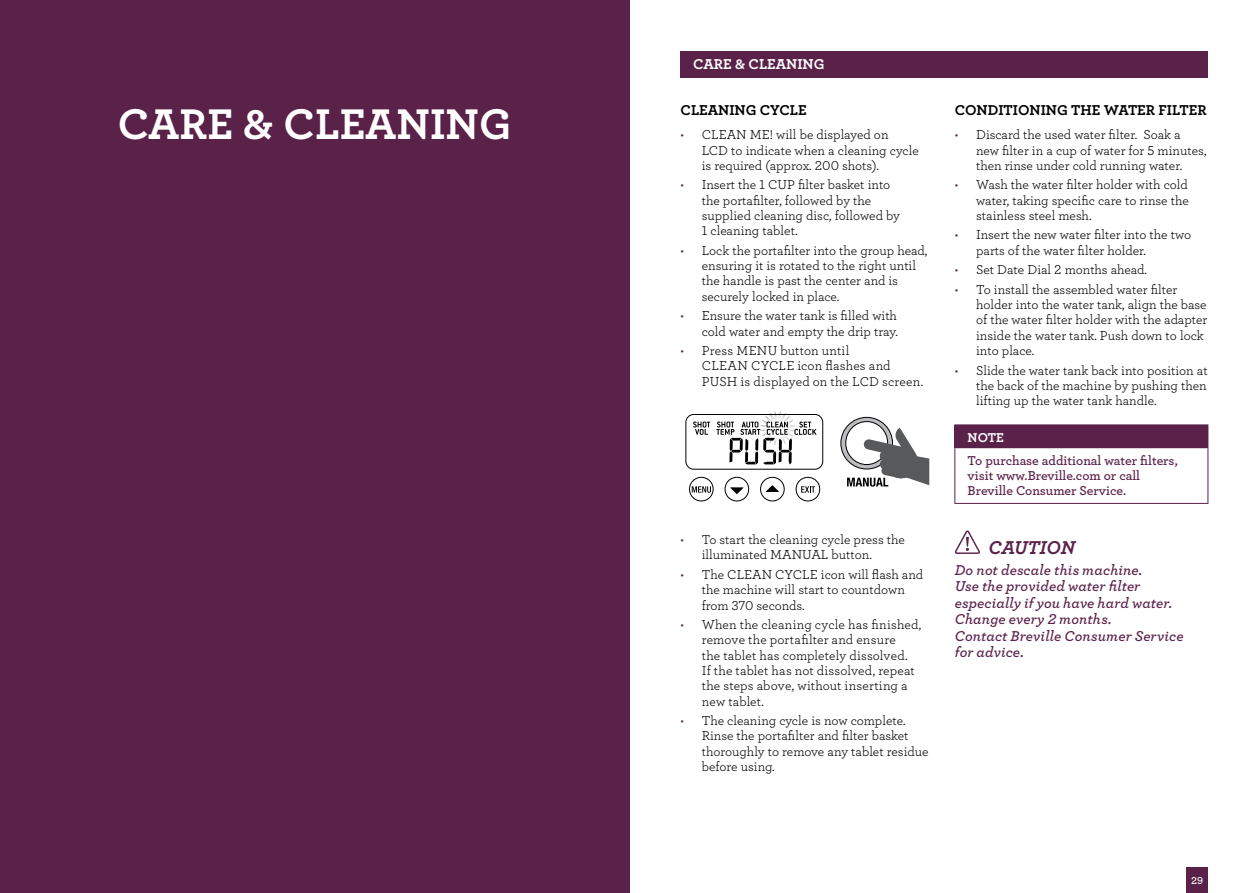
<style>
.page{position:relative;width:1259px;height:893px;background:#fff}
.page>*{position:absolute;margin:0;border:0;box-sizing:border-box;transform-origin:0 0}
.t1{font:45px "Archer Bold LF";color:#fff}
.t2{font:19.5px "Archer Bold LF Italic";letter-spacing:-.005em;color:#5a2149}
.t3{font:15px/16.5px "Archer Semibold LF Italic";letter-spacing:.005em;color:#5a2149}
.t4{font:15px "Archer Bold LF";color:#000}
.t5{font:15px "Archer Bold LF";color:#fff}
.t6{font:13.5px/15.3px "Archer Book LF";color:#000}
.t7{font:13.5px/15px "Archer Semibold LF";color:#5a2149}
.t8{font:13.5px "Archer Bold LF";color:#fff}
.t9{font:10.5px "Archer Semibold LF";color:#fff}
.s1{color:#5a2149}
</style>
<div class="page">
<div style="left:1186px;top:867px;width:22px;height:26px;background:#5a2149"></div>
<div style="left:0;top:0;width:629px;height:893px;background:#5a2149"></div>
<div style="left:680px;top:51px;width:528px;height:27px;background:#5a2149"></div>
<div style="left:796px;top:477px;width:24px;height:24px;border:1px solid #000;border-radius:50%"></div>
<div style="left:689px;top:477px;width:24px;height:24px;border:1px solid #000;border-radius:50%"></div>
<div style="left:725px;top:477px;width:24px;height:24px;border:1px solid #000;border-radius:50%"></div>
<svg style="left:730px;top:487px;width:13px;height:7px"></svg>
<div style="left:760px;top:477px;width:24px;height:24px;border:1px solid #000;border-radius:50%"></div>
<svg style="left:766px;top:485px;width:13px;height:7px"></svg>
<svg style="left:692px;top:486px;width:19px;height:7px"></svg>
<svg style="left:801px;top:486px;width:14px;height:7px"></svg>
<svg style="left:716px;top:411px;width:100px;height:53px"></svg>
<div style="left:685px;top:414px;width:138px;height:55px;border:1px solid #000;border-radius:8px"></div>
<svg style="left:841px;top:417px;width:51px;height:52px"></svg>
<div style="left:840px;top:417px;width:53px;height:52px;border:1px solid #000;border-radius:50%"></div>
<div style="left:845px;top:422px;width:42px;height:43px;background:#fff;border-radius:50%"></div>
<div style="left:845px;top:421px;width:43px;height:44px;border:1px solid #000;border-radius:50%"></div>
<svg style="left:847px;top:428px;width:82px;height:59px"></svg>
<svg style="left:693px;top:422px;width:17px;height:13px"></svg>
<div style="left:955px;top:425px;width:253px;height:23px;background:#5a2149"></div>
<svg style="left:954px;top:425px;width:1px;height:22px"></svg>
<hr style="left:954px;top:424px;width:254px;height:1px;background:#5a2149">
<hr style="left:954px;top:448px;width:1px;height:55px;background:#5a2149">
<hr style="left:1207px;top:448px;width:1px;height:55px;background:#5a2149">
<hr style="left:954px;top:503px;width:254px;height:1px;background:#5a2149">
<hr style="left:954px;top:447px;width:254px;height:1px;background:#5a2149">
<svg style="left:954px;top:530px;width:26px;height:24px"></svg>
<h1 class="t1" style="left:118px;top:96px;width:395px">CARE &amp; CLEANING</h1>
<p class="t5" style="left:693px;top:55px;width:133px">CARE &amp; CLEANING</p>
<p class="t4" style="left:680px;top:101px;width:128px">CLEANING CYCLE</p>
<p class="t6" style="left:702px;top:127px;width:219px;text-indent:-21px"><span class="s1">•</span> CLEAN ME! will be displayed on<br>LCD to indicate when a cleaning cycle is required (approx. 200 shots).</p>
<p class="t6" style="left:702px;top:177px;width:200px;text-indent:-21px"><span class="s1">•</span> Insert the 1 CUP filter basket into the portafilter, followed by the supplied cleaning disc, followed by<br>1 cleaning tablet.</p>
<p class="t6" style="left:702px;top:242px;width:227px;text-indent:-21px"><span class="s1">•</span> Lock the portafilter into the group head, ensuring it is rotated to the right until the handle is past the center and is securely locked in place.</p>
<p class="t6" style="left:680px;top:308px;width:219px;text-align:right"><span class="s1">•</span> Ensure the water tank is filled with cold water and empty the drip tray.</p>
<p class="t6" style="left:702px;top:343px;width:223px;text-indent:-21px"><span class="s1">•</span> Press MENU button until<br>CLEAN CYCLE icon flashes and<br>PUSH is displayed on the LCD screen.</p>
<p class="t6" style="left:702px;top:532px;width:205px;text-indent:-21px"><span class="s1">•</span> To start the cleaning cycle press the illuminated MANUAL button.</p>
<p class="t6" style="left:702px;top:566px;width:223px;text-indent:-21px"><span class="s1">•</span> The CLEAN CYCLE icon will flash and the machine will start to countdown from 370 seconds.</p>
<p class="t6" style="left:702px;top:617px;width:221px;text-indent:-21px"><span class="s1">•</span> When the cleaning cycle has finished, remove the portafilter and ensure<br>the tablet has completely dissolved.<br>If the tablet has not dissolved, repeat the steps above, without inserting a new tablet.</p>
<p class="t6" style="left:702px;top:713px;width:228px;text-indent:-21px"><span class="s1">•</span> The cleaning cycle is now complete.<br>Rinse the portafilter and filter basket thoroughly to remove any tablet residue before using.</p>
<p class="t4" style="left:955px;top:101px;width:244px">CONDITIONING THE WATER FILTER</p>
<p class="t6" style="left:976px;top:127px;width:232px;text-indent:-21px"><span class="s1">•</span> Discard the used water filter. Soak a new filter in a cup of water for 5 minutes, then rinse under cold running water.</p>
<p class="t6" style="left:976px;top:177px;width:214px;text-align:justify;text-indent:-21px"><span class="s1">•</span> Wash the water filter holder with cold water, taking specific care to rinse the stainless steel mesh.</p>
<p class="t6" style="left:976px;top:227px;width:216px;text-indent:-21px"><span class="s1">•</span> Insert the new water filter into the two parts of the water filter holder.</p>
<p class="t6" style="left:955px;top:262px;width:194px"><span class="s1">•</span> Set Date Dial 2 months ahead.</p>
<p class="t6" style="left:976px;top:281px;width:233px;text-indent:-21px"><span class="s1">•</span> To install the assembled water filter holder into the water tank, align the base of the water filter holder with the adapter inside the water tank. Push down to lock into place.</p>
<p class="t6" style="left:976px;top:362px;width:233px;text-align:justify;text-indent:-21px"><span class="s1">•</span> Slide the water tank back into position at the back of the machine by pushing then lifting up the water tank handle.</p>
<p class="t8" style="left:967px;top:429px;width:11px">NOT</p>
<p class="t8" style="left:996px;top:429px;width:9px">E</p>
<p class="t7" style="left:967px;top:452px;width:212px">To purchase additional water filters, visit www.Breville.com or call<br>Breville Consumer Service.</p>
<h2 class="t2" style="left:988px;top:535px;width:88px">CAUTION</h2>
<p class="t3" style="left:955px;top:561px;width:230px">Do not descale this machine.<br>Use the provided water filter especially if you have hard water.<br>Change every 2 months.<br>Contact Breville Consumer Service for advice.</p>
<p class="t9" style="left:1191px;top:874px;width:14px">29</p>
</div>
